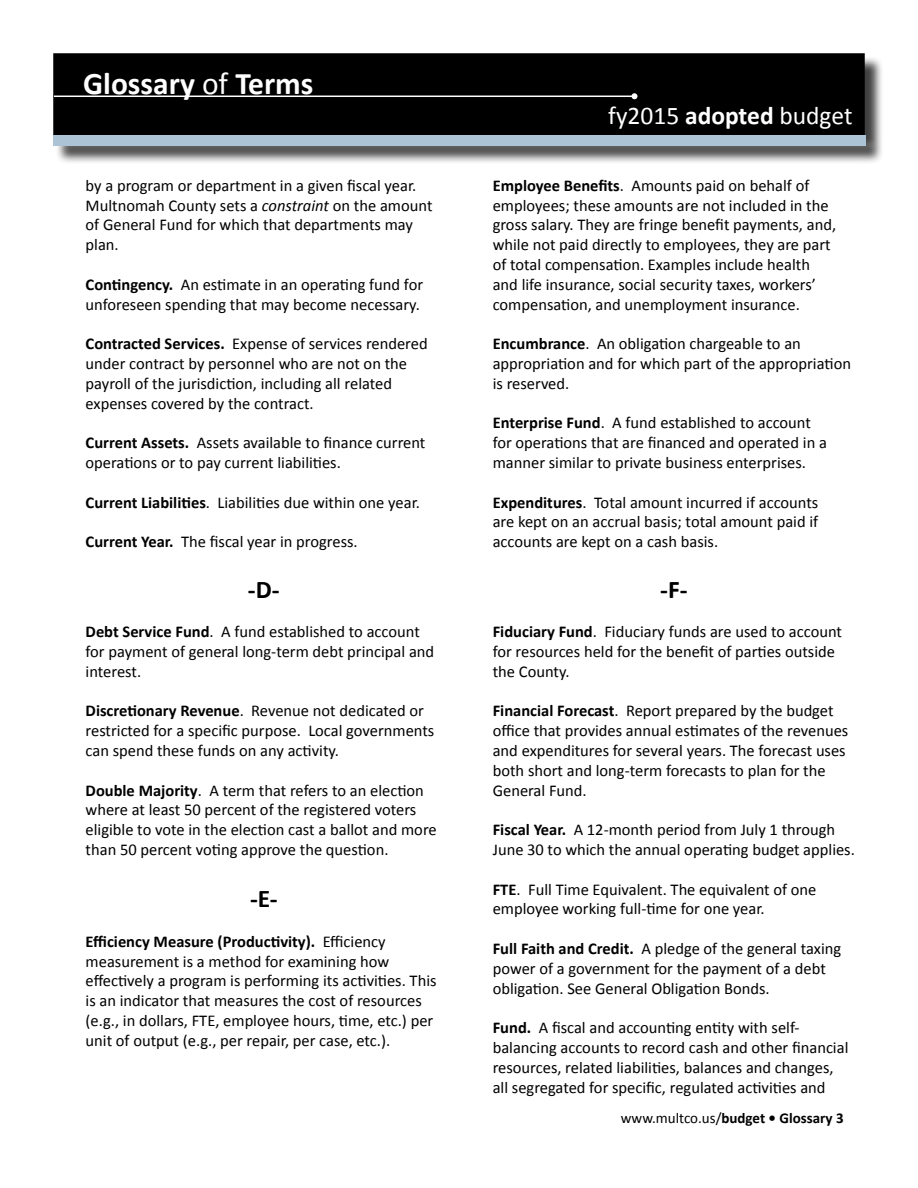
<style>
.page{position:relative;width:918px;height:1188px;background:#fff}
.page>*{position:absolute;margin:0;border:0;box-sizing:border-box;transform-origin:0 0}
.t1{font:700 31.5px "Calibri";color:#fff}
.t2{font:25.5px "Calibri";color:#fff}
.t3{font:700 25.5px "Calibri";color:#000}
.t4{font:16.5px/19.8px "Calibri";color:#000}
.t5{font:700 15px "Calibri";color:#000}
.s1{font-weight:400}
.s2{font-style:italic}
.s3{font-weight:700}
</style>
<div class="page">
<div style="left:54px;top:54px;width:810px;height:80px;background:#000"></div>
<div style="left:53px;top:53px;width:812px;height:82px;border:2px solid #000"></div>
<hr style="left:54px;top:96px;width:580px;height:1px;background:#fff">
<svg style="left:632px;top:93px;width:6px;height:6px"></svg>
<div style="left:55px;top:137px;width:829px;height:28px;background:#000;opacity:.75"></div>
<div style="left:53px;top:135px;width:812px;height:10px;background:#acc2d5"></div>
<h1 class="t1" style="left:83px;top:63px;width:232px">Glossary <span class="s1">of</span> Terms</h1>
<p class="t4" style="left:86px;top:175px;width:348px">by a program or department in a given fiscal year.<br>Multnomah County sets a <span class="s2">constraint</span> on the amount of General Fund for which that departments may plan.</p>
<p class="t4" style="left:86px;top:274px;width:339px"><span class="s3">Contingency.</span> An estimate in an operating fund for unforeseen spending that may become necessary.</p>
<p class="t4" style="left:86px;top:334px;width:344px"><span class="s3">Contracted Services.</span> Expense of services rendered under contract by personnel who are not on the payroll of the jurisdiction, including all related expenses covered by the contract.</p>
<p class="t4" style="left:86px;top:433px;width:341px"><span class="s3">Current Assets.</span> Assets available to finance current operations or to pay current liabilities.</p>
<p class="t4" style="left:86px;top:492px;width:336px"><span class="s3">Current Liabilities</span>. Liabilities due within one year.</p>
<p class="t4" style="left:86px;top:532px;width:274px"><span class="s3">Current Year.</span> The fiscal year in progress.</p>
<p class="t3" style="left:248px;top:573px;width:33px">-D-</p>
<p class="t4" style="left:86px;top:622px;width:350px"><span class="s3">Debt Service Fund</span>. A fund established to account for payment of general long-term debt principal and interest.</p>
<p class="t4" style="left:86px;top:701px;width:350px"><span class="s3">Discretionary Revenue</span>. Revenue not dedicated or restricted for a specific purpose. Local governments can spend these funds on any activity.</p>
<p class="t4" style="left:86px;top:780px;width:353px"><span class="s3">Double Majority</span>. A term that refers to an election where at least 50 percent of the registered voters eligible to vote in the election cast a ballot and more than 50 percent voting approve the question.</p>
<p class="t3" style="left:250px;top:882px;width:29px">-E-</p>
<p class="t4" style="left:86px;top:931px;width:352px"><span class="s3">Efficiency Measure (Productivity).</span> Efficiency measurement is a method for examining how effectively a program is performing its activities. This is an indicator that measures the cost of resources (e.g., in dollars, FTE, employee hours, time, etc.) per unit of output (e.g., per repair, per case, etc.).</p>
<h2 class="t2" style="left:608px;top:100px;width:246px">fy2015 <span class="s3">adopted</span> budget</h2>
<p class="t4" style="left:493px;top:175px;width:345px"><span class="s3">Employee Benefits</span>. Amounts paid on behalf of employees; these amounts are not included in the gross salary. They are fringe benefit payments, and, while not paid directly to employees, they are part of total compensation. Examples include health and life insurance, social security taxes, workers’ compensation, and unemployment insurance.</p>
<p class="t4" style="left:493px;top:334px;width:360px"><span class="s3">Encumbrance</span>. An obligation chargeable to an appropriation and for which part of the appropriation is reserved.</p>
<p class="t4" style="left:493px;top:413px;width:336px"><span class="s3">Enterprise Fund</span>. A fund established to account for operations that are financed and operated in a manner similar to private business enterprises.</p>
<p class="t4" style="left:493px;top:492px;width:327px;text-align:justify"><span class="s3">Expenditures</span>. Total amount incurred if accounts are kept on an accrual basis; total amount paid if accounts are kept on a cash basis.</p>
<p class="t3" style="left:660px;top:573px;width:29px">-F-</p>
<p class="t4" style="left:493px;top:622px;width:351px"><span class="s3">Fiduciary Fund</span>. Fiduciary funds are used to account for resources held for the benefit of parties outside the County.</p>
<p class="t4" style="left:493px;top:701px;width:357px"><span class="s3">Financial Forecast</span>. Report prepared by the budget office that provides annual estimates of the revenues and expenditures for several years. The forecast uses both short and long-term forecasts to plan for the General Fund.</p>
<p class="t4" style="left:493px;top:820px;width:364px"><span class="s3">Fiscal Year.</span> A 12-month period from July 1 through<br>June 30 to which the annual operating budget applies.</p>
<p class="t4" style="left:493px;top:879px;width:325px"><span class="s3">FTE</span>. Full Time Equivalent. The equivalent of one employee working full-time for one year.</p>
<p class="t4" style="left:493px;top:939px;width:350px"><span class="s3">Full Faith and Credit.</span> A pledge of the general taxing power of a government for the payment of a debt obligation. See General Obligation Bonds.</p>
<p class="t4" style="left:493px;top:1018px;width:357px"><span class="s3">Fund.</span> A fiscal and accounting entity with self&shy;balancing accounts to record cash and other financial resources, related liabilities, balances and changes, all segregated for specific, regulated activities and</p>
<p class="t5" style="left:621px;top:1108px;width:224px"><span class="s1">www.multco.us/</span>budget • Glossary 3</p>
</div>
